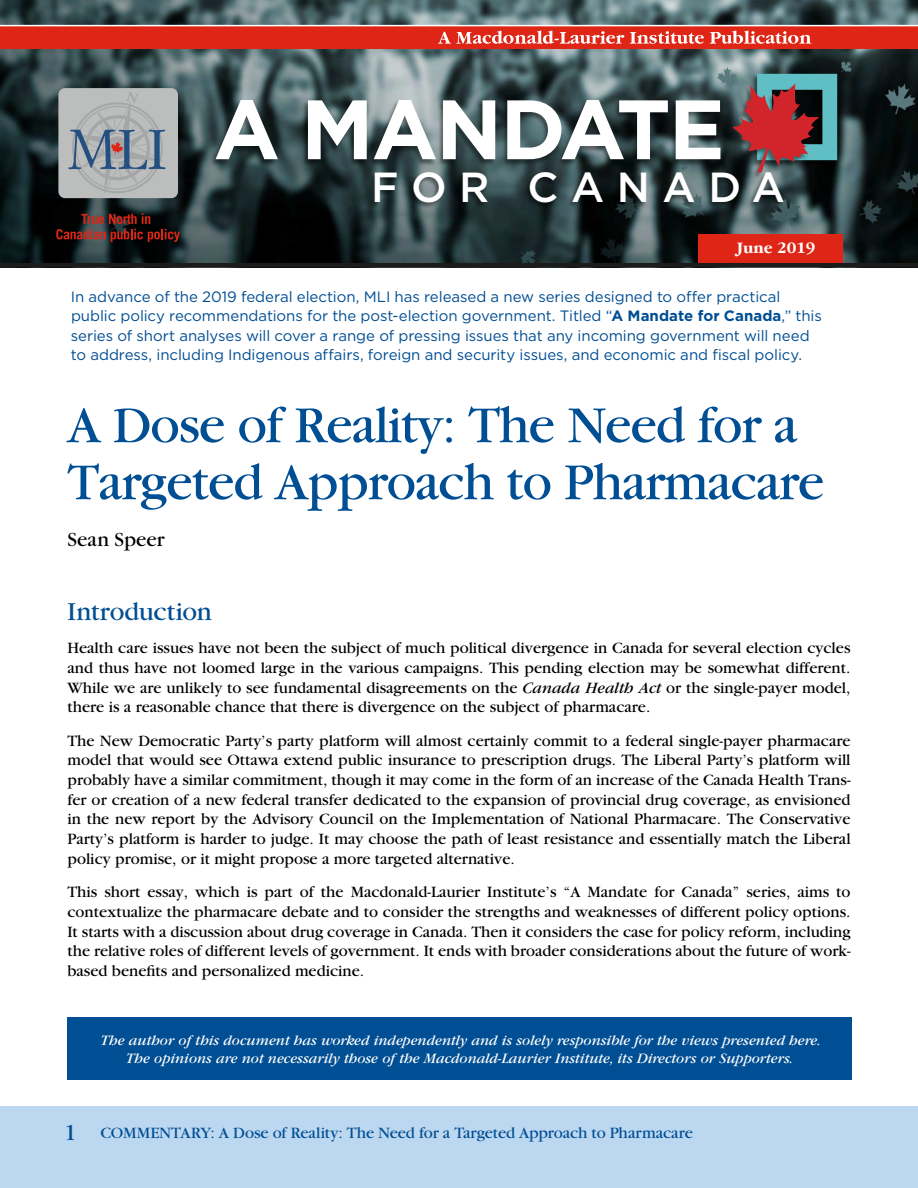
<style>
.page{position:relative;width:918px;height:1188px;background:#fff}
.page>*{position:absolute;margin:0;border:0;box-sizing:border-box;transform-origin:0 0}
.t1{font:700 84px "Gotham";letter-spacing:-.025em;color:#fff}
.t2{font:54px/57px "Garamond";letter-spacing:-.02em;color:#004e93}
.t3{font:500 42px "Gotham";letter-spacing:.3em;color:#fff}
.t4{font:27px "Garamond";color:#004e93}
.t5{font:21px "Garamond";color:#000}
.t6{font:16.5px/19.6px "Garamond";color:#000;text-align:justify}
.t7{font:16.5px "Garamond";letter-spacing:-.01em;color:#004e93}
.t8{font:700 16.5px "Garamond IT Cby BT";letter-spacing:-.01em;color:#fff}
.t9{font:15px/19.5px "Gotham";letter-spacing:-.005em;color:#004e93}
.t10{font:italic 15px/18px "Garamond";color:#fff;text-align:center}
.s1{font-weight:700}
.s2{font-style:italic}
.s3{font-size:24px}
</style>
<div class="page">
<div style="left:0;top:1106px;width:918px;height:82px;background:#bcd7f0"></div>
<img style="left:0;top:0;width:918px;height:263px">
<div style="left:698px;top:234px;width:144px;height:30px;background:#de2516"></div>
<hr style="left:0;top:263px;width:918px;height:4px;background:#1c1d1b">
<div style="left:58px;top:88px;width:120px;height:110px;background:#bcbdbd;border-radius:7px"></div>
<svg style="left:68px;top:92px;width:98px;height:101px"></svg>
<svg style="left:56px;top:213px;width:124px;height:29px;background:#401b18"></svg>
<div style="left:67px;top:1017px;width:785px;height:63px;background:#004e93"></div>
<div style="left:0;top:26px;width:918px;height:23px;background:#de2516"></div>
<hr style="left:0;top:25px;width:918px;height:1px;background:#fff">
<svg style="left:438px;top:31px;width:186px;height:13px"></svg>
<svg style="left:630px;top:31px;width:74px;height:13px"></svg>
<svg style="left:710px;top:31px;width:101px;height:13px"></svg>
<div style="left:727px;top:84px;width:93px;height:96px;background:#000;opacity:.45"></div>
<svg style="left:733px;top:74px;width:104px;height:99px;background:#715559"></svg>
<div style="left:210px;top:100px;width:511px;height:66px;background:#000;opacity:.45"></div>
<div style="left:369px;top:172px;width:415px;height:37px;background:#000;opacity:.45"></div>
<h1 class="t1" style="left:214px;top:81px;width:513px">A MANDATE</h1>
<h3 class="t3" style="left:371px;top:163px;width:415px">FOR CANADA</h3>
<p class="t8" style="left:737px;top:239px;width:80px">June 2019</p>
<p class="t9" style="left:71px;top:287px;width:753px">In advance of the 2019 federal election, MLI has released a new series designed to offer practical public policy recommendations for the post-election government. Titled “<span class="s1">A Mandate for Canada</span>,” this series of short analyses will cover a range of pressing issues that any incoming government will need to address, including Indigenous affairs, foreign and security issues, and economic and fiscal policy.</p>
<h2 class="t2" style="left:68px;top:397px;width:758px">A Dose of Reality: The Need for a<br>Targeted Approach to Pharmacare</h2>
<p class="t5" style="left:68px;top:528px;width:99px">Sean Speer</p>
<h3 class="t4" style="left:67px;top:597px;width:146px">Introduction</h3>
<p class="t6" style="left:67px;top:638px;width:785px">Health care issues have not been the subject of much political divergence in Canada for several election cycles and thus have not loomed large in the various campaigns. This pending election may be somewhat different.<br>While we are unlikely to see fundamental disagreements on the <span class="s2">Canada Health Act</span> or the single-payer model, there is a reasonable chance that there is divergence on the subject of pharmacare.</p>
<p class="t6" style="left:67px;top:731px;width:785px">The New Democratic Party’s party platform will almost certainly commit to a federal single-payer pharmacare model that would see Ottawa extend public insurance to prescription drugs. The Liberal Party’s platform will probably have a similar commitment, though it may come in the form of an increase of the Canada Health Trans&shy;fer or creation of a new federal transfer dedicated to the expansion of provincial drug coverage, as envisioned in the new report by the Advisory Council on the Implementation of National Pharmacare. The Conservative Party’s platform is harder to judge. It may choose the path of least resistance and essentially match the Liberal policy promise, or it might propose a more targeted alternative.</p>
<p class="t6" style="left:67px;top:882px;width:785px">This short essay, which is part of the Macdonald-Laurier Institute’s “A Mandate for Canada” series, aims to contextualize the pharmacare debate and to consider the strengths and weaknesses of different policy options.<br>It starts with a discussion about drug coverage in Canada. Then it considers the case for policy reform, including the relative roles of different levels of government. It ends with broader considerations about the future of work&shy;based benefits and personalized medicine.</p>
<p class="t10" style="left:101px;top:1032px;width:721px">The author of this document has worked independently and is solely responsible for the views presented here.<br>The opinions are not necessarily those of the Macdonald-Laurier Institute, its Directors or Supporters.</p>
<p class="t7" style="left:64px;top:1125px;width:630px"><span class="s3">1</span> COMMENTARY: A Dose of Reality: The Need for a Targeted Approach to Pharmacare</p>
</div>
